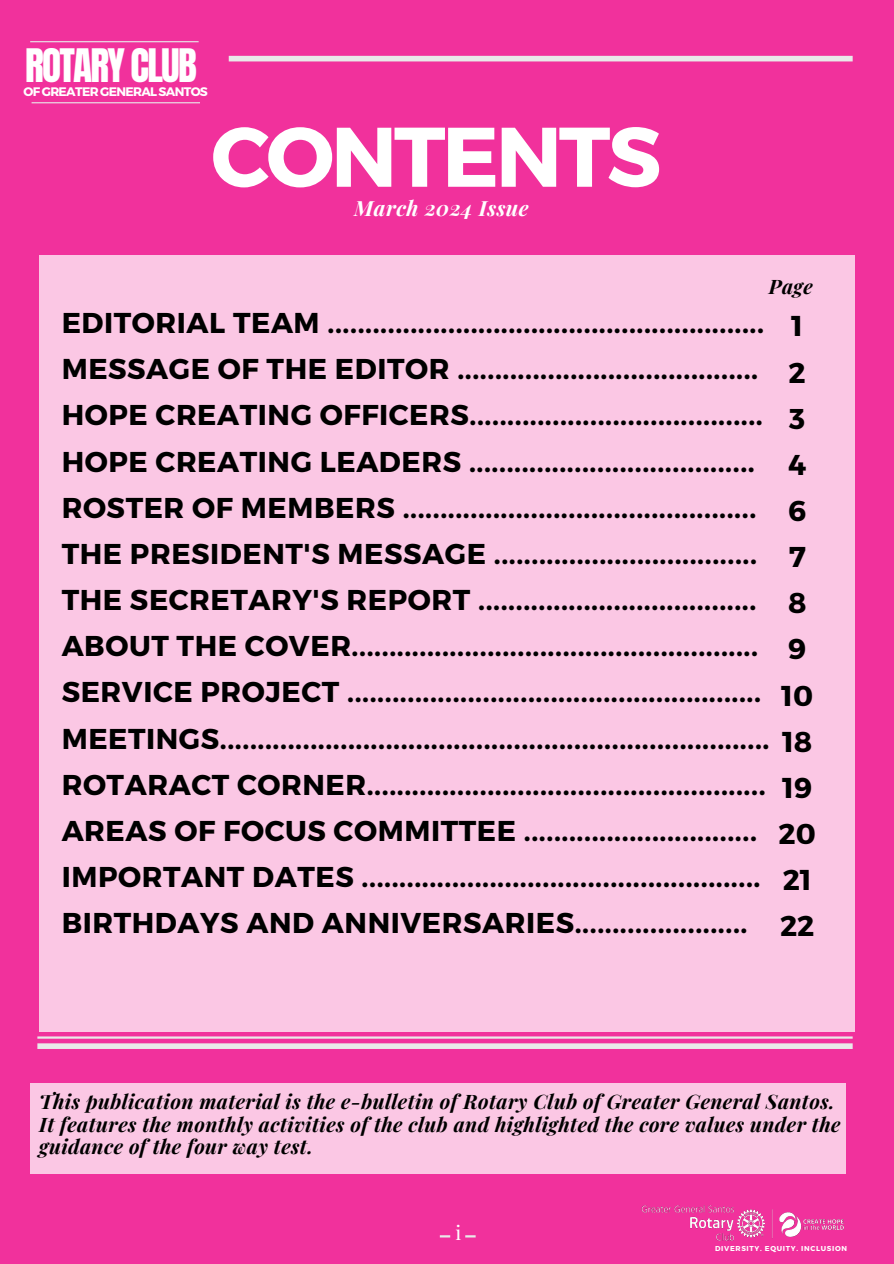
<style>
.page{position:relative;width:894px;height:1264px;background:#fff}
.page>*{position:absolute;margin:0;border:0;box-sizing:border-box;transform-origin:0 0}
.t1{font:700 84.3px "Montserrat";letter-spacing:-.04em;color:#fff}
.t2{font:39.15px "Anton";letter-spacing:-.045em;color:#fff}
.t3{font:700 28.65px/46.2px "Montserrat";letter-spacing:.02em;color:#000}
.t4{font:700 28.65px/46.2px "Montserrat";color:#000;text-align:center}
.t5{font:italic 700 21px "Playfair Display";letter-spacing:.02em;color:#fff}
.t6{font:italic 700 19.95px/22.5px "Playfair Display";letter-spacing:.02em;color:#000}
.t7{font:19.95px "Playfair Display";color:#fff}
.t8{font:700 12.3px "Montserrat";letter-spacing:-.055em;color:#fff}
.t9{font:700 7.05px "Montserrat";letter-spacing:.095em;color:#fff}
</style>
<div class="page">
<div style="left:0;top:0;width:893px;height:1263px;background:#f1319c"></div>
<hr style="left:37px;top:1036px;width:815px;height:2px;background:#e9e9e9">
<div style="left:39px;top:255px;width:815px;height:776px;background:#fbc7e4"></div>
<div style="left:229px;top:56px;width:623px;height:5px;background:#e9e9e9"></div>
<div style="left:37px;top:1043px;width:815px;height:5px;background:#e9e9e9"></div>
<svg style="left:439px;top:1235px;width:11px;height:2px"></svg>
<svg style="left:465px;top:1235px;width:10px;height:2px"></svg>
<div style="left:30px;top:1083px;width:815px;height:91px;background:#fbc7e4"></div>
<img style="left:641px;top:1205px;width:203px;height:36px">
<hr style="left:32px;top:102px;width:168px;height:1px;background:#e9e9e9">
<hr style="left:30px;top:41px;width:168px;height:1px;background:#e9e9e9">
<h3 class="t2" style="left:25px;top:37px;width:173px">ROTARY CLUB</h3>
<h4 class="t8" style="left:24px;top:84px;width:186px">OF GREATER GENERAL SANTOS</h4>
<p class="t1" style="left:211px;top:102px;width:451px">CONTENTS</p>
<h4 class="t5" style="left:354px;top:193px;width:176px">March 2024 Issue</h4>
<h3 class="t6" style="left:768px;top:274px;width:45px">Page</h3>
<h1 class="t3" style="left:62px;top:298px;width:709px">EDITORIAL TEAM ..........................................................<br>MESSAGE OF THE EDITOR ........................................<br>HOPE CREATING OFFICERS.......................................<br>HOPE CREATING LEADERS ......................................<br>ROSTER OF MEMBERS ...............................................<br>THE PRESIDENT'S MESSAGE ...................................<br>THE SECRETARY'S REPORT .....................................<br>ABOUT THE COVER......................................................<br>SERVICE PROJECT .......................................................<br>MEETINGS.........................................................................<br>ROTARACT CORNER.....................................................<br>AREAS OF FOCUS COMMITTEE ...............................<br>IMPORTANT DATES .....................................................<br>BIRTHDAYS AND ANNIVERSARIES.......................</h1>
<p class="t4" style="left:778px;top:301px;width:39px">1<br>2<br>3<br>4<br>6<br>7<br>8<br>9<br>10<br>18<br>19<br>20<br>21<br>22</p>
<p class="t6" style="left:39px;top:1089px;width:802px">This publication material is the e-bulletin of Rotary Club of Greater General Santos.<br>It features the monthly activities of the club and highlighted the core values under the guidance of the four way test.</p>
<h2 class="t7" style="left:455px;top:1218px;width:7px">i</h2>
<h4 class="t9" style="left:714px;top:1243px;width:133px">DIVERSITY. EQUITY. INCLUSION</h4>
</div>
